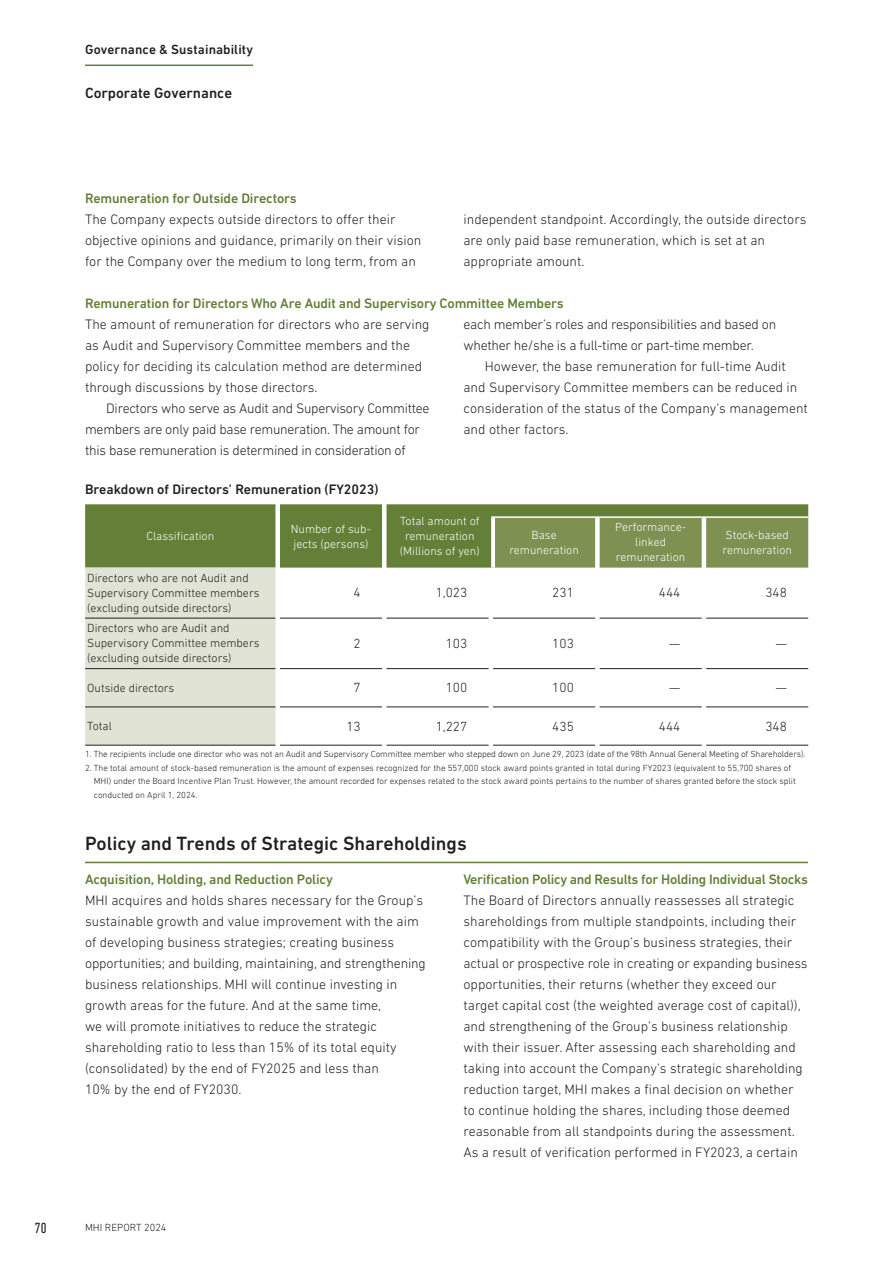
<style>
.page{position:relative;width:893px;height:1263px;background:#fff}
.page>*{position:absolute;margin:0;border:0;box-sizing:border-box;transform-origin:0 0}
.t1{font:500 19.5px "DIN Next LT Pro";color:#231f20}
.t2{font:500 15px "DIN Next LT Pro";color:#231f20}
.t3{font:condensed 15px "DIN Next LT Pro";color:#231f20}
.t4{font:300 13.95px/21px "DIN Next LT Pro";color:#231f20}
.t5{font:300 13.95px/21px "DIN Next LT Pro";letter-spacing:-.02em;color:#231f20}
.t6{font:500 13.95px "DIN Next LT Pro";letter-spacing:-.01em;color:#647f37}
.t7{font:500 13.95px "DIN Next LT Pro";color:#231f20}
.t8{font:300 13.5px "DIN Next LT Pro";color:#231f20}
.t9{font:500 13.5px "DIN Next LT Pro";letter-spacing:.005em;color:#231f20}
.t10{font:300 12px/15px "DIN Next LT Pro";color:#231f20}
.t11{font:300 12px/15px "DIN Next LT Pro";color:#fff;text-align:center}
.t12{font:300 10.5px "DIN Next LT Pro";color:#231f20}
.t13{font:300 9px/13.5px "DIN Next LT Pro";color:#231f20}
</style>
<div class="page">
<div style="left:85px;top:504px;width:723px;height:64px;background:#647f37"></div>
<div style="left:85px;top:568px;width:190px;height:177px;background:#e1e3d4"></div>
<hr style="left:85px;top:618px;width:190px;height:1px;background:#231f20">
<hr style="left:280px;top:618px;width:102px;height:1px;background:#231f20">
<hr style="left:386px;top:618px;width:103px;height:1px;background:#231f20">
<hr style="left:493px;top:618px;width:102px;height:1px;background:#231f20">
<hr style="left:600px;top:618px;width:102px;height:1px;background:#231f20">
<hr style="left:706px;top:618px;width:102px;height:1px;background:#231f20">
<hr style="left:85px;top:668px;width:190px;height:1px;background:#231f20">
<hr style="left:280px;top:668px;width:102px;height:1px;background:#231f20">
<hr style="left:386px;top:668px;width:103px;height:1px;background:#231f20">
<hr style="left:493px;top:668px;width:102px;height:1px;background:#231f20">
<hr style="left:600px;top:668px;width:102px;height:1px;background:#231f20">
<hr style="left:706px;top:668px;width:102px;height:1px;background:#231f20">
<hr style="left:85px;top:707px;width:190px;height:1px;background:#231f20">
<hr style="left:280px;top:707px;width:102px;height:1px;background:#231f20">
<hr style="left:386px;top:707px;width:103px;height:1px;background:#231f20">
<hr style="left:493px;top:707px;width:102px;height:1px;background:#231f20">
<hr style="left:600px;top:707px;width:102px;height:1px;background:#231f20">
<hr style="left:706px;top:707px;width:102px;height:1px;background:#231f20">
<hr style="left:85px;top:745px;width:190px;height:1px;background:#231f20">
<hr style="left:280px;top:745px;width:102px;height:1px;background:#231f20">
<hr style="left:386px;top:745px;width:103px;height:1px;background:#231f20">
<hr style="left:493px;top:745px;width:102px;height:1px;background:#231f20">
<hr style="left:600px;top:745px;width:102px;height:1px;background:#231f20">
<hr style="left:706px;top:745px;width:102px;height:1px;background:#231f20">
<hr style="left:491px;top:516px;width:104px;height:2px;background:#fff">
<svg style="left:493px;top:516px;width:315px;height:52px;background:#84965b"></svg>
<hr style="left:706px;top:516px;width:102px;height:2px;background:#fff">
<svg style="left:491px;top:518px;width:4px;height:50px"></svg>
<hr style="left:85px;top:862px;width:723px;height:1px;background:#647f37">
<hr style="left:85px;top:65px;width:168px;height:1px;background:#647f37">
<p class="t9" style="left:85px;top:41px;width:170px">Governance &amp; Sustainability</p>
<p class="t2" style="left:85px;top:84px;width:149px">Corporate Governance</p>
<p class="t6" style="left:85px;top:190px;width:213px">Remuneration for Outside Directors</p>
<p class="t4" style="left:85px;top:209px;width:338px">The Company expects outside directors to offer their objective opinions and guidance, primarily on their vision for the Company over the medium to long term, from an</p>
<p class="t4" style="left:463px;top:209px;width:344px">independent standpoint. Accordingly, the outside directors are only paid base remuneration, which is set at an appropriate amount.</p>
<p class="t6" style="left:85px;top:295px;width:480px">Remuneration for Directors Who Are Audit and Supervisory Committee Members</p>
<p class="t4" style="left:85px;top:314px;width:346px">The amount of remuneration for directors who are serving as Audit and Supervisory Committee members and the policy for deciding its calculation method are determined through discussions by those directors.</p>
<p class="t5" style="left:85px;top:398px;width:346px;text-indent:21px">Directors who serve as Audit and Supervisory Committee members are only paid base remuneration. The amount for this base remuneration is determined in consideration of</p>
<p class="t5" style="left:463px;top:314px;width:314px">each member’s roles and responsibilities and based on whether he/she is a full-time or part-time member.</p>
<p class="t4" style="left:463px;top:356px;width:346px;text-indent:21px">However, the base remuneration for full-time Audit and Supervisory Committee members can be reduced in consideration of the status of the Company’s management and other factors.</p>
<p class="t7" style="left:85px;top:481px;width:295px">Breakdown of Directors’ Remuneration (FY2023)</p>
<p class="t11" style="left:146px;top:528px;width:69px">Classification</p>
<p class="t11" style="left:291px;top:521px;width:82px;text-align:left">Number of sub&shy;jects (persons)</p>
<p class="t11" style="left:400px;top:513px;width:81px">Total amount of remuneration (Millions of yen)</p>
<p class="t11" style="left:509px;top:527px;width:71px">Base remuneration</p>
<p class="t11" style="left:615px;top:520px;width:73px">Performance&shy;linked remuneration</p>
<p class="t11" style="left:722px;top:527px;width:71px;text-align:left">Stock-based remuneration</p>
<p class="t10" style="left:87px;top:570px;width:174px">Directors who are not Audit and<br>Supervisory Committee members (excluding outside directors)</p>
<p class="t10" style="left:87px;top:621px;width:174px">Directors who are Audit and<br>Supervisory Committee members (excluding outside directors)</p>
<p class="t8" style="left:354px;top:585px;width:9px">4</p>
<p class="t8" style="left:436px;top:585px;width:33px">1,023</p>
<p class="t8" style="left:552px;top:585px;width:23px">231</p>
<p class="t8" style="left:659px;top:585px;width:23px">444</p>
<p class="t8" style="left:765px;top:585px;width:23px">348</p>
<p class="t8" style="left:354px;top:636px;width:9px">2</p>
<p class="t8" style="left:446px;top:636px;width:23px">103</p>
<p class="t8" style="left:552px;top:636px;width:23px">103</p>
<p class="t8" style="left:669px;top:636px;width:13px">—</p>
<p class="t8" style="left:776px;top:636px;width:13px">—</p>
<p class="t10" style="left:87px;top:680px;width:89px">Outside directors</p>
<p class="t8" style="left:354px;top:680px;width:9px">7</p>
<p class="t8" style="left:446px;top:680px;width:23px">100</p>
<p class="t8" style="left:552px;top:680px;width:23px">100</p>
<p class="t8" style="left:669px;top:680px;width:13px">—</p>
<p class="t8" style="left:776px;top:680px;width:13px">—</p>
<p class="t10" style="left:87px;top:718px;width:26px">Total</p>
<p class="t8" style="left:346px;top:718px;width:16px">13</p>
<p class="t8" style="left:436px;top:718px;width:33px">1,227</p>
<p class="t8" style="left:552px;top:718px;width:23px">435</p>
<p class="t8" style="left:659px;top:718px;width:23px">444</p>
<p class="t8" style="left:765px;top:718px;width:23px">348</p>
<p class="t13" style="left:85px;top:747px;width:722px">1. The recipients include one director who was not an Audit and Supervisory Committee member who stepped down on June 29, 2023 (date of the 98th Annual General Meeting of Shareholders).</p>
<p class="t13" style="left:94px;top:761px;width:704px;text-indent:-9px">2. The total amount of stock-based remuneration is the amount of expenses recognized for the 557,000 stock award points granted in total during FY2023 (equivalent to 55,700 shares of<br>MHI) under the Board Incentive Plan Trust. However, the amount recorded for expenses related to the stock award points pertains to the number of shares granted before the stock split conducted on April 1, 2024.</p>
<h1 class="t1" style="left:85px;top:832px;width:383px">Policy and Trends of Strategic Shareholdings</h1>
<p class="t6" style="left:85px;top:871px;width:249px">Acquisition, Holding, and Reduction Policy</p>
<p class="t4" style="left:85px;top:889px;width:342px">MHI acquires and holds shares necessary for the Group’s sustainable growth and value improvement with the aim of developing business strategies; creating business opportunities; and building, maintaining, and strengthening business relationships. MHI will continue investing in growth areas for the future. And at the same time,<br>we will promote initiatives to reduce the strategic shareholding ratio to less than 15% of its total equity (consolidated) by the end of FY2025 and less than<br>10% by the end of FY2030.</p>
<p class="t6" style="left:463px;top:871px;width:346px">Verification Policy and Results for Holding Individual Stocks</p>
<p class="t4" style="left:463px;top:889px;width:346px">The Board of Directors annually reassesses all strategic shareholdings from multiple standpoints, including their compatibility with the Group’s business strategies, their actual or prospective role in creating or expanding business opportunities, their returns (whether they exceed our target capital cost (the weighted average cost of capital)), and strengthening of the Group’s business relationship with their issuer. After assessing each shareholding and taking into account the Company’s strategic shareholding reduction target, MHI makes a final decision on whether to continue holding the shares, including those deemed reasonable from all standpoints during the assessment.<br>As a result of verification performed in FY2023, a certain</p>
<p class="t3" style="left:35px;top:1219px;width:14px">70</p>
<p class="t12" style="left:85px;top:1222px;width:83px">MHI REPORT 2024</p>
</div>
